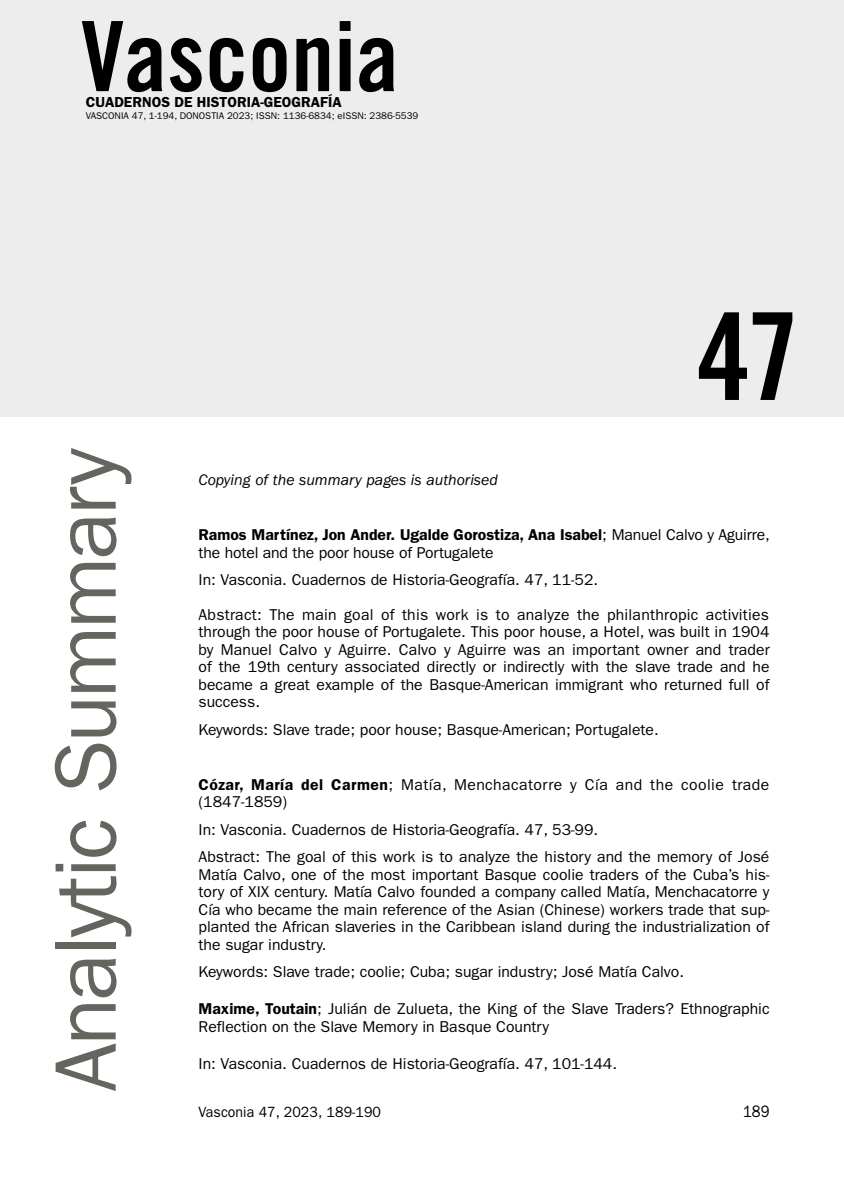
<style>
.page{position:relative;width:844px;height:1191px;background:#fff}
.page>*{position:absolute;margin:0;border:0;box-sizing:border-box;transform-origin:0 0}
.t1{font:121.27px "Trade Gothic LT Std Bd Cn 20";color:#000}
.t2{font:97.12px "Trade Gothic LT Std Bd Cn 20";color:#000}
.t3{font:87.5px "ITC Franklin Gothic Std";letter-spacing:-.03em;color:#63665e}
.t4{font:16.62px "ITC Franklin Gothic Std";color:#000;scale:.88 1}
.t5{font:15.75px/17.5px "ITC Franklin Gothic Std";color:#000}
.t6{font:15.75px/17.5px "ITC Franklin Gothic Std";letter-spacing:.03em;color:#000}
.t7{font:italic 15.75px "ITC Franklin Gothic Std";color:#000}
.t8{font:14.88px "ITC Franklin Gothic Std";letter-spacing:.005em;color:#000;scale:.95 1}
.t9{font:600 14.53px "ITC Franklin Gothic Std";color:#000}
.t10{font:9.62px "ITC Franklin Gothic Std";color:#000}
.s1{font-weight:600}
</style>
<div class="page">
<div style="left:0;top:0;width:843px;height:417px;background:#ededed"></div>
<h2 class="t2" style="left:81px;top:-3px;width:319px">Vasconia</h2>
<p class="t9" style="left:86px;top:93px;width:257px">CUADERNOS DE HISTORIA-GEOGRAFÍA</p>
<p class="t10" style="left:86px;top:111px;width:334px">VASCONIA 47, 1-194, DONOSTIA 2023; ISSN: 1136-6834; eISSN: 2386-5539</p>
<h1 class="t1" style="left:696px;top:283px;width:104px">47</h1>
<h3 class="t3" style="left:36px;top:1091px;width:645px;rotate:-90deg">Analytic Summary</h3>
<p class="t7" style="left:198px;top:471px;width:301px">Copying of the summary pages is authorised</p>
<p class="t5" style="left:198px;top:526px;width:572px"><span class="s1">Ramos Martínez, Jon Ander. Ugalde Gorostiza, Ana Isabel</span>; Manuel Calvo y Aguirre, the hotel and the poor house of Portugalete</p>
<p class="t5" style="left:198px;top:571px;width:401px">In: Vasconia. Cuadernos de Historia-Geografía. 47, 11-52.</p>
<p class="t5" style="left:198px;top:606px;width:572px;text-align:justify">Abstract: The main goal of this work is to analyze the philanthropic activities through the poor house of Portugalete. This poor house, a Hotel, was built in 1904 by Manuel Calvo y Aguirre. Calvo y Aguirre was an important owner and trader of the 19th century associated directly or indirectly with the slave trade and he became a great example of the Basque-American immigrant who returned full of success.</p>
<p class="t5" style="left:198px;top:721px;width:461px">Keywords: Slave trade; poor house; Basque-American; Portugalete.</p>
<p class="t6" style="left:198px;top:775px;width:572px"><span class="s1">Cózar, María del Carmen</span>; Matía, Menchacatorre y Cía and the coolie trade (1847-1859)</p>
<p class="t5" style="left:198px;top:815px;width:572px;line-height:27.5px">In: Vasconia. Cuadernos de Historia-Geografía. 47, 53-99.<br>Abstract: The goal of this work is to analyze the history and the memory of José</p>
<p class="t5" style="left:198px;top:865px;width:572px;text-align:justify">Matía Calvo, one of the most important Basque coolie traders of the Cuba’s his&shy;tory of XIX century. Matía Calvo founded a company called Matía, Menchacatorre y Cía who became the main reference of the Asian (Chinese) workers trade that sup&shy;planted the African slaveries in the Caribbean island during the industrialization of the sugar industry.</p>
<p class="t5" style="left:198px;top:963px;width:487px">Keywords: Slave trade; coolie; Cuba; sugar industry; José Matía Calvo.</p>
<p class="t5" style="left:198px;top:1000px;width:572px"><span class="s1">Maxime, Toutain</span>; Julián de Zulueta, the King of the Slave Traders? Ethnographic<br>Reflection on the Slave Memory in Basque Country</p>
<p class="t5" style="left:198px;top:1055px;width:420px">In: Vasconia. Cuadernos de Historia-Geografía. 47, 101-144.</p>
<p class="t8" style="left:198px;top:1103px;width:193px">Vasconia 47, 2023, 189-190</p>
<p class="t4" style="left:742px;top:1101px;width:32px">189</p>
</div>
